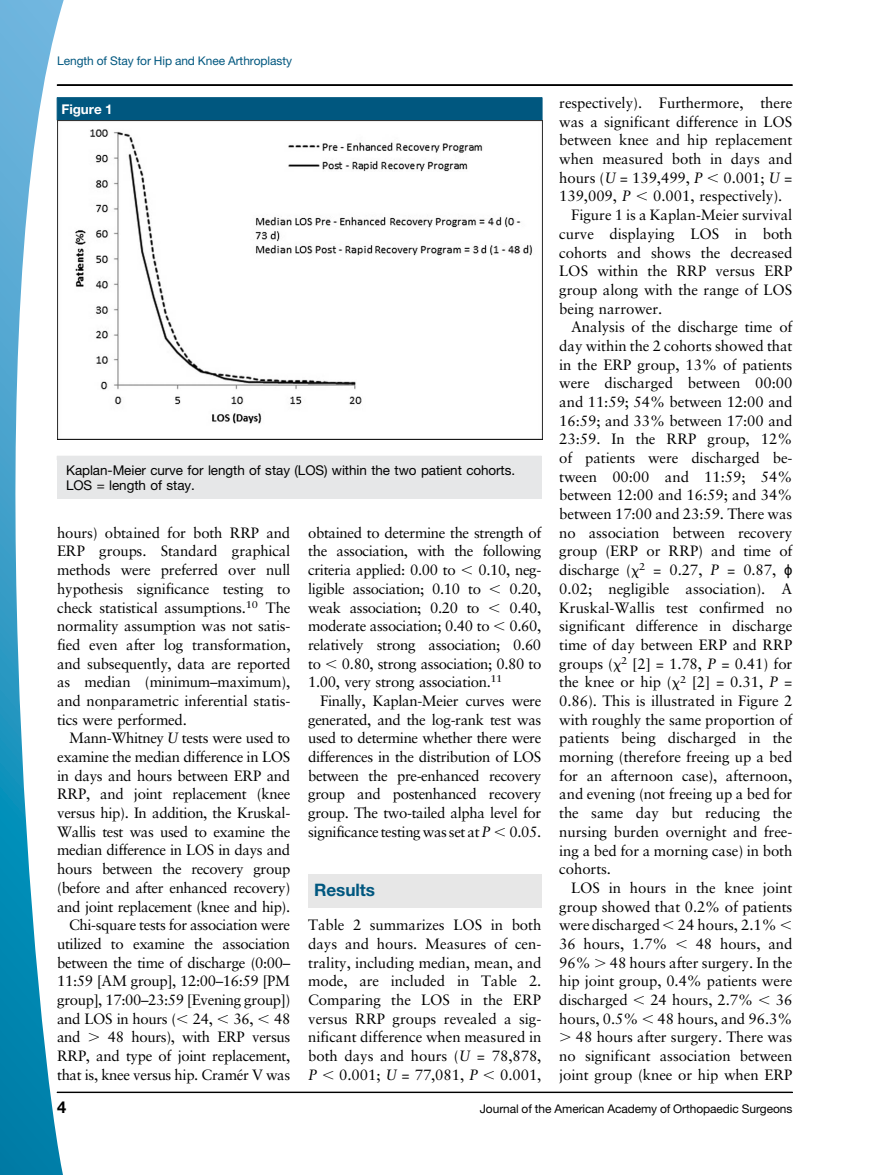
<style>
.page{position:relative;width:891px;height:1175px;background:#fff}
.page>*{position:absolute;margin:0;border:0;box-sizing:border-box;transform-origin:0 0}
.t1{font:17.25px "Adv O Td 1 f 5 cc 91.B";color:#00577f}
.t2{font:16.5px "Adv O Td 1 f 5 cc 91.B";color:#000}
.t3{font:15px/18.8px "Adv O Tece 49054";color:#000;text-align:justify}
.t4{font:15px/18.8px "Adv O Tece 49054";letter-spacing:-.02em;color:#000;text-align:right}
.t5{font:13.5px/15px "Adv OT7 fe 89 a 09";color:#000}
.t6{font:13.5px "Adv O Td 1 f 5 cc 91.B";color:#fff}
.t7{font:12px "Adv OT7 fe 89 a 09";color:#000}
.t8{font:12px "Adv OT7 fe 89 a 09";color:#00577f}
.s1{font-style:inherit}
.s2{font-family:"Adv OT35458 d 10.I"}
.s3{font-family:"Adv PS586 B"}
.s4{font-family:"Adv PS7 DA6"}
</style>
<div class="page">
<svg style="left:0;top:0;width:66px;height:1174px"></svg>
<div style="left:308px;top:874px;width:233px;height:33px;background:#e7e7e7"></div>
<div style="left:57px;top:98px;width:485px;height:22px;background:#00577f"></div>
<div style="left:57px;top:456px;width:484px;height:43px;background:#e6e7e8"></div>
<img style="left:57px;top:120px;width:485px;height:319px">
<hr style="left:57px;top:85px;width:735px;height:1px;background:#000">
<hr style="left:57px;top:1092px;width:735px;height:1px;background:#000">
<p class="t8" style="left:57px;top:57px;width:236px">Length of Stay for Hip and Knee Arthroplasty</p>
<p class="t6" style="left:62px;top:104px;width:52px">Figure 1</p>
<p class="t5" style="left:66px;top:464px;width:451px">Kaplan-Meier curve for length of stay (LOS) within the two patient cohorts.<br>LOS = length of stay.</p>
<p class="t3" style="left:57px;top:524px;width:235px">hours) obtained for both RRP and ERP groups. Standard graphical methods were preferred over null hypothesis significance testing to check statistical assumptions.<sup>10</sup> The normality assumption was not satis&shy;fied even after log transformation, and subsequently, data are reported as median (minimum<span class="s1">–</span>maximum), and nonparametric inferential statis&shy;tics were performed.</p>
<p class="t4" style="left:57px;top:730px;width:235px">Mann-Whitney <span class="s2">U</span> tests were used to examine the median difference in LOS in days and hours between ERP and RRP, and joint replacement (knee versus hip). In addition, the Kruskal-Wallis test was used to examine the median difference in LOS in days and hours between the recovery group (before and after enhanced recovery) and joint replacement (knee and hip).<br>Chi-square tests for association were utilized to examine the association between the time of discharge (0:00<span class="s1">– </span>11:59 [AM group], 12:00<span class="s1">–</span>16:59 [PM group], 17:00<span class="s1">–</span>23:59 [Evening group]) and LOS in hours (<span class="s3">,</span> 24, <span class="s3">,</span> 36, <span class="s3">,</span> 48 and <span class="s3">.</span> 48 hours), with ERP versus RRP, and type of joint replacement, that is, knee versus hip. Cramér V was</p>
<p class="t3" style="left:308px;top:524px;width:235px">obtained to determine the strength of the association, with the following criteria applied: 0.00 to <span class="s3">,</span> 0.10, neg&shy;ligible association; 0.10 to <span class="s3">,</span> 0.20, weak association; 0.20 to <span class="s3">,</span> 0.40, moderate association; 0.40 to <span class="s3">,</span> 0.60, relatively strong association; 0.60 to <span class="s3">,</span> 0.80, strong association; 0.80 to 1.00, very strong association.<sup>11</sup></p>
<p class="t3" style="left:308px;top:692px;width:235px;text-indent:12px">Finally, Kaplan-Meier curves were generated, and the log-rank test was used to determine whether there were differences in the distribution of LOS between the pre-enhanced recovery group and postenhanced recovery group. The two-tailed alpha level for significance testing was set at<span class="s2">P</span> <span class="s3">,</span> 0.05.</p>
<p class="t1" style="left:314px;top:883px;width:62px">Results</p>
<p class="t3" style="left:308px;top:917px;width:235px">Table 2 summarizes LOS in both days and hours. Measures of cen&shy;trality, including median, mean, and mode, are included in Table 2.<br>Comparing the LOS in the ERP versus RRP groups revealed a sig&shy;nificant difference when measured in both days and hours (<span class="s2">U</span> = 78,878, <span class="s2">P</span> <span class="s3">,</span> 0.001; <span class="s2">U</span> = 77,081, <span class="s2">P</span> <span class="s3">,</span> 0.001,</p>
<p class="t3" style="left:559px;top:95px;width:235px">respectively). Furthermore, there</p>
<p class="t3" style="left:559px;top:113px;width:235px">was a significant difference in LOS</p>
<p class="t3" style="left:559px;top:132px;width:235px">between knee and hip replacement</p>
<p class="t3" style="left:559px;top:151px;width:235px">when measured both in days and</p>
<p class="t3" style="left:559px;top:169px;width:235px">hours (<span class="s2">U</span> = 139,499, <span class="s2">P</span> <span class="s3">,</span> 0.001; <span class="s2">U</span> =</p>
<p class="t3" style="left:559px;top:188px;width:224px">139,009, <span class="s2">P</span> <span class="s3">,</span> 0.001, respectively).</p>
<p class="t3" style="left:571px;top:207px;width:223px">Figure 1 is a Kaplan-Meier survival</p>
<p class="t3" style="left:559px;top:225px;width:235px">curve displaying LOS in both</p>
<p class="t3" style="left:559px;top:244px;width:235px">cohorts and shows the decreased</p>
<p class="t3" style="left:559px;top:263px;width:235px">LOS within the RRP versus ERP</p>
<p class="t3" style="left:559px;top:281px;width:235px">group along with the range of LOS</p>
<p class="t3" style="left:559px;top:300px;width:104px">being narrower.</p>
<p class="t3" style="left:571px;top:319px;width:223px">Analysis of the discharge time of</p>
<p class="t3" style="left:559px;top:337px;width:235px">day within the 2 cohorts showed that</p>
<p class="t3" style="left:559px;top:356px;width:235px">in the ERP group, 13% of patients</p>
<p class="t3" style="left:559px;top:375px;width:235px">were discharged between 00:00</p>
<p class="t3" style="left:559px;top:393px;width:235px">and 11:59; 54% between 12:00 and</p>
<p class="t3" style="left:559px;top:412px;width:235px">16:59; and 33% between 17:00 and</p>
<p class="t3" style="left:559px;top:431px;width:235px">23:59. In the RRP group, 12%</p>
<p class="t3" style="left:559px;top:449px;width:235px">of patients were discharged be-</p>
<p class="t3" style="left:559px;top:468px;width:235px">tween 00:00 and 11:59; 54%</p>
<p class="t3" style="left:559px;top:487px;width:235px">between 12:00 and 16:59; and 34%</p>
<p class="t3" style="left:559px;top:506px;width:235px">between 17:00 and 23:59. There was</p>
<p class="t3" style="left:559px;top:524px;width:235px">no association between recovery</p>
<p class="t3" style="left:559px;top:543px;width:235px">group (ERP or RRP) and time of</p>
<p class="t3" style="left:559px;top:562px;width:218px">discharge (<span class="s4">X</span><sup>2</sup> = 0.27, <span class="s2">P</span> = 0.87,</p>
<p class="t3" style="left:559px;top:580px;width:235px">0.02; negligible association). A</p>
<p class="t3" style="left:559px;top:599px;width:235px">Kruskal-Wallis test confirmed no</p>
<p class="t3" style="left:559px;top:618px;width:235px">significant difference in discharge</p>
<p class="t3" style="left:559px;top:636px;width:235px">time of day between ERP and RRP</p>
<p class="t3" style="left:559px;top:655px;width:235px">groups (<span class="s4">X</span><sup>2</sup> [2] = 1.78, <span class="s2">P</span> = 0.41) for</p>
<p class="t3" style="left:559px;top:674px;width:235px">the knee or hip (<span class="s4">X</span><sup>2</sup> [2] = 0.31, <span class="s2">P</span> =</p>
<p class="t3" style="left:559px;top:692px;width:235px">0.86). This is illustrated in Figure 2</p>
<p class="t3" style="left:559px;top:711px;width:235px">with roughly the same proportion of</p>
<p class="t3" style="left:559px;top:730px;width:235px">patients being discharged in the</p>
<p class="t3" style="left:559px;top:748px;width:235px">morning (therefore freeing up a bed</p>
<p class="t3" style="left:559px;top:767px;width:235px">for an afternoon case), afternoon,</p>
<p class="t3" style="left:559px;top:786px;width:235px">and evening (not freeing up a bed for</p>
<p class="t3" style="left:559px;top:804px;width:235px">the same day but reducing the</p>
<p class="t3" style="left:559px;top:823px;width:235px">nursing burden overnight and free-</p>
<p class="t3" style="left:559px;top:842px;width:235px">ing a bed for a morning case) in both</p>
<p class="t3" style="left:559px;top:860px;width:53px">cohorts.</p>
<p class="t3" style="left:571px;top:879px;width:223px">LOS in hours in the knee joint</p>
<p class="t3" style="left:559px;top:898px;width:235px">group showed that 0.2% of patients</p>
<p class="t3" style="left:559px;top:917px;width:235px">were discharged <span class="s3">,</span> 24 hours, 2.1% <span class="s3">,</span></p>
<p class="t3" style="left:559px;top:935px;width:235px">36 hours, 1.7% <span class="s3">,</span> 48 hours, and</p>
<p class="t3" style="left:559px;top:954px;width:235px">96% <span class="s3">.</span> 48 hours after surgery. In the</p>
<p class="t3" style="left:559px;top:973px;width:235px">hip joint group, 0.4% patients were</p>
<p class="t3" style="left:559px;top:991px;width:235px">discharged <span class="s3">,</span> 24 hours, 2.7% <span class="s3">,</span> 36</p>
<p class="t3" style="left:559px;top:1010px;width:235px">hours, 0.5% <span class="s3">,</span> 48 hours, and 96.3%</p>
<p class="t3" style="left:559px;top:1029px;width:235px"><span class="s3">.</span> 48 hours after surgery. There was</p>
<p class="t3" style="left:559px;top:1047px;width:235px">no significant association between</p>
<p class="t3" style="left:559px;top:1066px;width:235px">joint group (knee or hip when ERP</p>
<p class="t2" style="left:57px;top:1101px;width:11px">4</p>
<p class="t7" style="left:480px;top:1104px;width:314px">Journal of the American Academy of Orthopaedic Surgeons</p>
</div>
